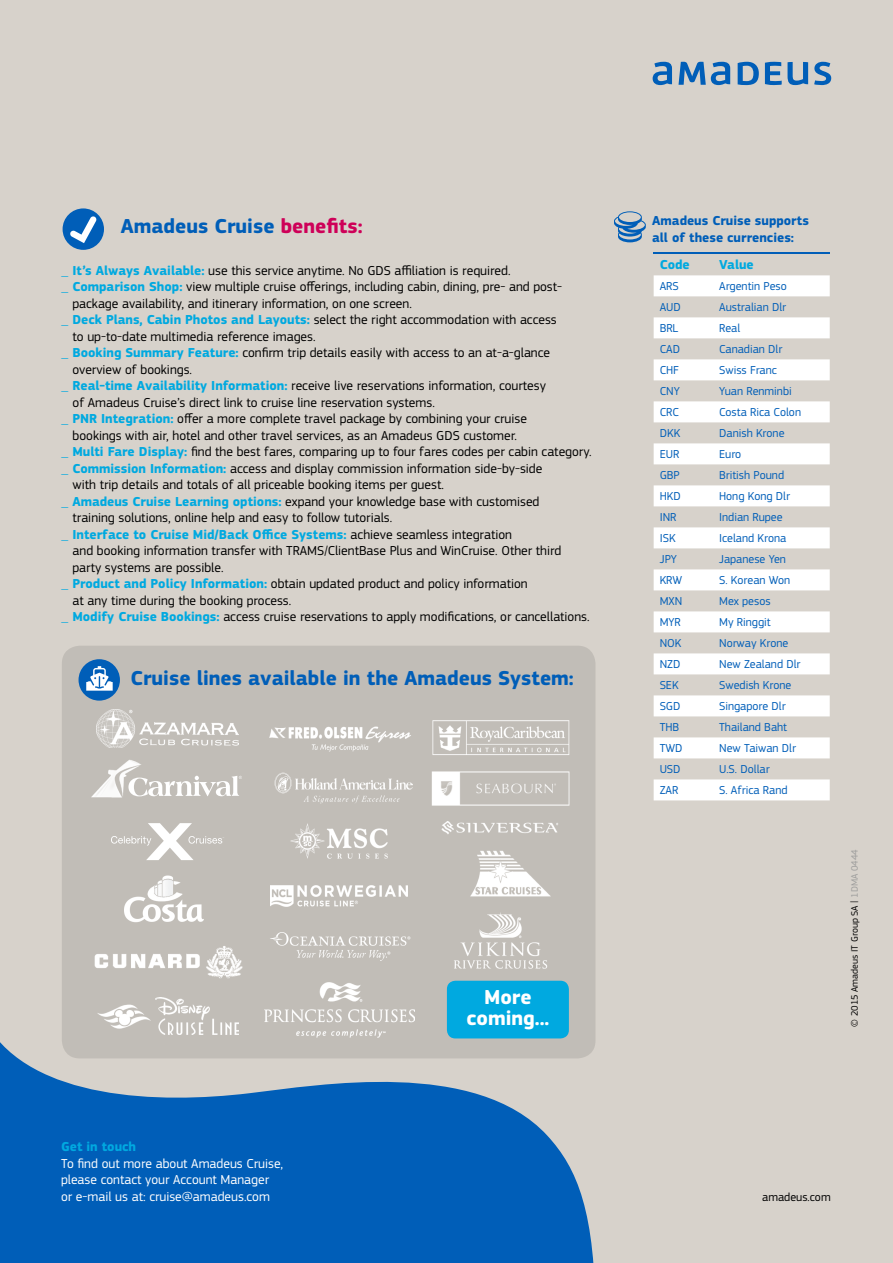
<style>
.page{position:relative;width:893px;height:1263px;background:#d7d2cb}
.page>*{position:absolute;margin:0;border:0;box-sizing:border-box;transform-origin:0 0}
.t1{font:700 21px "Amadeus";color:#005eb8}
.t2{font:700 21px/21px "Amadeus";color:#fff;text-align:center}
.t3{font:13.5px "Amadeus";color:#000}
.t4{font:13.5px/16.5px "Amadeus";color:#fff}
.t5{font:700 13.5px "Amadeus";color:#00a9e0}
.t6{font:700 13.5px/16.5px "Amadeus";color:#005eb8}
.t7{font:12px "Amadeus";color:#005eb8}
.t8{font:12px "Amadeus";color:#000}
.t9{font:9.75px "Amadeus";color:#000}
.s1{color:#ce0058}
.s2{color:#00a9e0}
.s3{font-weight:700;color:#00a9e0}
.s4{font-weight:400}
.s5{font-weight:400;color:#000}
.s6{color:#9d9d9c}
</style>
<div class="page">
<svg style="left:653px;top:62px;width:178px;height:23px"></svg>
<svg style="left:0;top:1042px;width:595px;height:221px;fill:#005eb8"></svg>
<div style="left:63px;top:208px;width:41px;height:42px;background:#005eb8;border-radius:50%"></div>
<svg style="left:70px;top:216px;width:27px;height:27px"></svg>
<svg style="left:614px;top:211px;width:32px;height:31px"></svg>
<div style="left:62px;top:646px;width:533px;height:412px;background:#c1bdb7;border-radius:18px"></div>
<div style="left:447px;top:981px;width:122px;height:57px;background:#00a9e0;border-radius:9px"></div>
<svg style="left:654px;top:275px;width:176px;height:525px"></svg>
<hr style="left:654px;top:252px;width:176px;height:1px;background:#005eb8">
<svg style="left:275px;top:773px;width:17px;height:20px"></svg>
<img style="left:94px;top:946px;width:149px;height:33px">
<img style="left:442px;top:821px;width:116px;height:13px">
<img style="left:98px;top:997px;width:140px;height:37px">
<img style="left:96px;top:710px;width:142px;height:37px">
<svg style="left:141px;top:776px;width:101px;height:20px"></svg>
<img style="left:91px;top:759px;width:50px;height:39px">
<svg style="left:111px;top:823px;width:113px;height:37px"></svg>
<img style="left:125px;top:875px;width:78px;height:48px">
<img style="left:269px;top:726px;width:142px;height:26px">
<img style="left:295px;top:778px;width:117px;height:25px">
<img style="left:290px;top:823px;width:98px;height:36px">
<img style="left:271px;top:886px;width:137px;height:20px">
<img style="left:270px;top:932px;width:141px;height:29px">
<img style="left:265px;top:982px;width:150px;height:56px">
<img style="left:454px;top:912px;width:94px;height:56px">
<img style="left:470px;top:850px;width:81px;height:47px">
<img style="left:431px;top:771px;width:139px;height:35px">
<img style="left:432px;top:720px;width:138px;height:35px">
<div style="left:79px;top:659px;width:41px;height:42px;background:#005eb8;border-radius:50%"></div>
<svg style="left:86px;top:666px;width:27px;height:25px"></svg>
<p class="t1" style="left:121px;top:214px;width:243px">Amadeus Cruise <span class="s1">benefits:</span></p>
<p class="t3" style="left:62px;top:262px;width:450px"><span class="s2">_</span> <span class="s3">It’s Always Available:</span> use this service anytime. No GDS affiliation is required.</p>
<p class="t3" style="left:62px;top:279px;width:502px"><span class="s2">_</span> <span class="s3">Comparison Shop:</span> view multiple cruise offerings, including cabin, dining, pre- and post-</p>
<p class="t3" style="left:73px;top:295px;width:341px">package availability, and itinerary information, on one screen.</p>
<p class="t3" style="left:62px;top:312px;width:497px"><span class="s2">_</span> <span class="s3">Deck Plans, Cabin Photos and Layouts:</span> select the right accommodation with access</p>
<p class="t3" style="left:73px;top:328px;width:245px">to up-to-date multimedia reference images.</p>
<p class="t3" style="left:62px;top:345px;width:490px"><span class="s2">_</span> <span class="s3">Booking Summary Feature:</span> confirm trip details easily with access to an at-a-glance</p>
<p class="t3" style="left:73px;top:361px;width:121px">overview of bookings.</p>
<p class="t3" style="left:62px;top:378px;width:486px"><span class="s2">_</span> <span class="s3">Real-time Availability Information:</span> receive live reservations information, courtesy</p>
<p class="t3" style="left:73px;top:394px;width:364px">of Amadeus Cruise’s direct link to cruise line reservation systems.</p>
<p class="t3" style="left:62px;top:411px;width:467px"><span class="s2">_</span> <span class="s3">PNR Integration:</span> offer a more complete travel package by combining your cruise</p>
<p class="t3" style="left:73px;top:427px;width:446px">bookings with air, hotel and other travel services, as an Amadeus GDS customer.</p>
<p class="t3" style="left:62px;top:444px;width:531px"><span class="s2">_</span> <span class="s3">Multi Fare Display:</span> find the best fares, comparing up to four fares codes per cabin category.</p>
<p class="t3" style="left:62px;top:460px;width:482px"><span class="s2">_</span> <span class="s3">Commission Information:</span> access and display commission information side-by-side</p>
<p class="t3" style="left:73px;top:477px;width:373px">with trip details and totals of all priceable booking items per guest.</p>
<p class="t3" style="left:62px;top:493px;width:479px"><span class="s2">_</span> <span class="s3">Amadeus Cruise Learning options:</span> expand your knowledge base with customised</p>
<p class="t3" style="left:73px;top:510px;width:321px">training solutions, online help and easy to follow tutorials.</p>
<p class="t5" style="left:62px;top:526px;width:452px"><span class="s4">_</span> Interface to Cruise Mid/Back Office Systems: <span class="s5">achieve seamless integration</span></p>
<p class="t3" style="left:73px;top:543px;width:490px">and booking information transfer with TRAMS/ClientBase Plus and WinCruise. Other third</p>
<p class="t3" style="left:73px;top:559px;width:152px">party systems are possible.</p>
<p class="t3" style="left:62px;top:576px;width:468px"><span class="s2">_</span> <span class="s3">Product and Policy Information:</span> obtain updated product and policy information</p>
<p class="t3" style="left:73px;top:592px;width:220px">at any time during the booking process.</p>
<p class="t3" style="left:62px;top:609px;width:529px"><span class="s2">_</span> <span class="s3">Modify Cruise Bookings:</span> access cruise reservations to apply modifications, or cancellations.</p>
<p class="t1" style="left:131px;top:666px;width:445px">Cruise lines available in the Amadeus System:</p>
<p class="t4" style="left:61px;top:1139px;width:224px"><span class="s3">Get in touch<br></span>To find out more about Amadeus Cruise, please contact your Account Manager or e-mail us at: cruise@amadeus.com</p>
<p class="t2" style="left:466px;top:987px;width:84px">More coming...</p>
<p class="t6" style="left:652px;top:213px;width:158px">Amadeus Cruise supports all of these currencies:</p>
<p class="t5" style="left:660px;top:257px;width:32px">Code</p>
<p class="t5" style="left:719px;top:257px;width:36px">Value</p>
<p class="t7" style="left:660px;top:279px;width:21px">ARS</p>
<p class="t7" style="left:719px;top:279px;width:69px">Argentin Peso</p>
<p class="t7" style="left:660px;top:300px;width:23px">AUD</p>
<p class="t7" style="left:719px;top:300px;width:69px">Australian Dlr</p>
<p class="t7" style="left:660px;top:321px;width:20px">BRL</p>
<p class="t7" style="left:719px;top:321px;width:23px">Real</p>
<p class="t7" style="left:660px;top:342px;width:22px">CAD</p>
<p class="t7" style="left:719px;top:342px;width:65px">Canadian Dlr</p>
<p class="t7" style="left:660px;top:363px;width:21px">CHF</p>
<p class="t7" style="left:719px;top:363px;width:59px">Swiss Franc</p>
<p class="t7" style="left:660px;top:384px;width:22px">CNY</p>
<p class="t7" style="left:719px;top:384px;width:74px">Yuan Renminbi</p>
<p class="t7" style="left:660px;top:405px;width:21px">CRC</p>
<p class="t7" style="left:719px;top:405px;width:83px">Costa Rica Colon</p>
<p class="t7" style="left:660px;top:426px;width:22px">DKK</p>
<p class="t7" style="left:719px;top:426px;width:67px">Danish Krone</p>
<p class="t7" style="left:660px;top:447px;width:21px">EUR</p>
<p class="t7" style="left:719px;top:447px;width:24px">Euro</p>
<p class="t7" style="left:660px;top:468px;width:22px">GBP</p>
<p class="t7" style="left:719px;top:468px;width:67px">British Pound</p>
<p class="t7" style="left:660px;top:489px;width:23px">HKD</p>
<p class="t7" style="left:719px;top:489px;width:72px">Hong Kong Dlr</p>
<p class="t7" style="left:660px;top:510px;width:18px">INR</p>
<p class="t7" style="left:719px;top:510px;width:65px">Indian Rupee</p>
<p class="t7" style="left:660px;top:531px;width:17px">ISK</p>
<p class="t7" style="left:719px;top:531px;width:69px">Iceland Krona</p>
<p class="t7" style="left:660px;top:552px;width:19px">JPY</p>
<p class="t7" style="left:719px;top:552px;width:68px">Japanese Yen</p>
<p class="t7" style="left:660px;top:573px;width:24px">KRW</p>
<p class="t7" style="left:719px;top:573px;width:73px">S. Korean Won</p>
<p class="t7" style="left:660px;top:594px;width:24px">MXN</p>
<p class="t7" style="left:719px;top:594px;width:53px">Mex pesos</p>
<p class="t7" style="left:660px;top:615px;width:23px">MYR</p>
<p class="t7" style="left:719px;top:615px;width:53px">My Ringgit</p>
<p class="t7" style="left:660px;top:636px;width:23px">NOK</p>
<p class="t7" style="left:719px;top:636px;width:71px">Norway Krone</p>
<p class="t7" style="left:660px;top:657px;width:22px">NZD</p>
<p class="t7" style="left:719px;top:657px;width:83px">New Zealand Dlr</p>
<p class="t7" style="left:660px;top:678px;width:20px">SEK</p>
<p class="t7" style="left:719px;top:678px;width:74px">Swedish Krone</p>
<p class="t7" style="left:660px;top:699px;width:22px">SGD</p>
<p class="t7" style="left:719px;top:699px;width:68px">Singapore Dlr</p>
<p class="t7" style="left:660px;top:720px;width:21px">THB</p>
<p class="t7" style="left:719px;top:720px;width:70px">Thailand Baht</p>
<p class="t7" style="left:660px;top:741px;width:24px">TWD</p>
<p class="t7" style="left:719px;top:741px;width:78px">New Taiwan Dlr</p>
<p class="t7" style="left:660px;top:762px;width:22px">USD</p>
<p class="t7" style="left:719px;top:762px;width:52px">U.S. Dollar</p>
<p class="t7" style="left:660px;top:783px;width:20px">ZAR</p>
<p class="t7" style="left:719px;top:783px;width:70px">S. Africa Rand</p>
<p class="t9" style="left:849px;top:1026px;width:179px;rotate:-90deg">© 2015 Amadeus IT Group SA | <span class="s6">1DMA 0444</span></p>
<p class="t8" style="left:762px;top:1190px;width:70px">amadeus.com</p>
</div>
